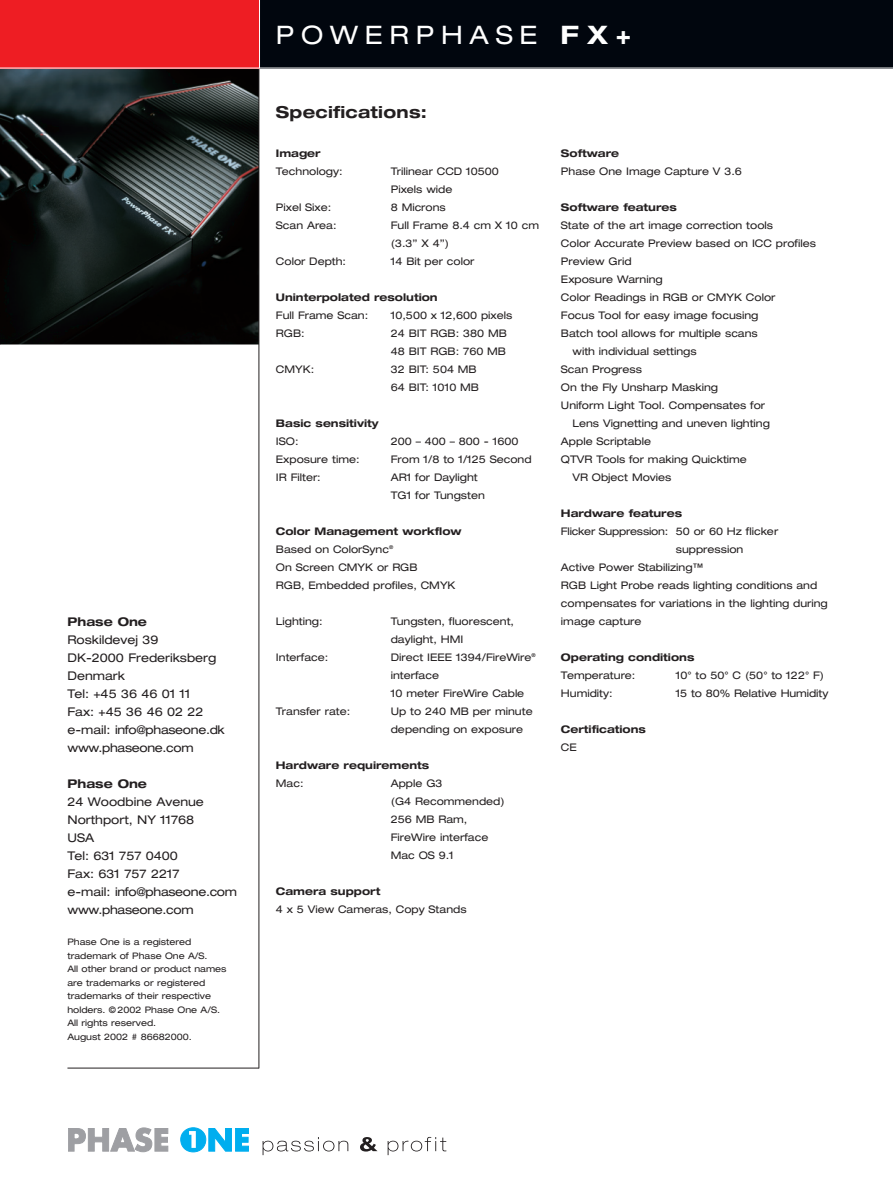
<style>
.page{position:relative;width:893px;height:1190px;background:#fff}
.page>*{position:absolute;margin:0;border:0;box-sizing:border-box;transform-origin:0 0}
.t1{font:expanded 25.5px "Helvetica Neue";letter-spacing:.265em;color:#fff}
.t2{font:700 expanded 16.5px "Helvetica Neue";letter-spacing:.015em;color:#231f20}
.t3{font:expanded 12px/18px "Helvetica Neue";color:#231f20}
.t4{font:700 expanded 12px "Helvetica Neue";color:#231f20}
.t5{font:expanded 10.5px/18px "Helvetica Neue";color:#231f20}
.t6{font:700 expanded 10.5px "Helvetica Neue";color:#231f20}
.t7{font:expanded 10.5px "Helvetica Neue";letter-spacing:-.02em;color:#231f20}
.t8{font:expanded 9px/13.5px "Helvetica Neue";color:#231f20}
.s1{font-weight:700}
</style>
<div class="page">
<div style="left:259px;top:0;width:633px;height:68px;background:#01060e"></div>
<img style="left:0;top:69px;width:258px;height:275px">
<hr style="left:67px;top:1067px;width:192px;height:1px;background:#231f20">
<svg style="left:68px;top:1127px;width:100px;height:25px"></svg>
<svg style="left:181px;top:1127px;width:68px;height:24px"></svg>
<div style="left:180px;top:1127px;width:26px;height:25px;border:1px solid #00aeef;border-radius:50%"></div>
<svg style="left:262px;top:1137px;width:86px;height:18px"></svg>
<svg style="left:360px;top:1137px;width:17px;height:14px"></svg>
<svg style="left:387px;top:1136px;width:59px;height:19px"></svg>
<hr style="left:258px;top:0;width:1px;height:1068px;background:#231f20">
<div style="left:0;top:0;width:259px;height:68px;background:#ee1d23"></div>
<hr style="left:259px;top:0;width:1px;height:68px;background:#fff">
<hr style="left:0;top:68px;width:892px;height:1px;background:#fff">
<p class="t4" style="left:67px;top:617px;width:81px">Phase One</p>
<p class="t3" style="left:67px;top:631px;width:159px">Roskildevej 39<br>DK-2000 Frederiksberg<br>Denmark<br>Tel: +45 36 46 01 11<br>Fax: +45 36 46 02 22 e-mail: info@phaseone.dk www.phaseone.com</p>
<p class="t4" style="left:67px;top:779px;width:81px">Phase One</p>
<p class="t3" style="left:67px;top:793px;width:171px">24 Woodbine Avenue<br>Northport, NY 11768<br>USA<br>Tel: 631 757 0400<br>Fax: 631 757 2217<br>e-mail: info@phaseone.com www.phaseone.com</p>
<p class="t8" style="left:67px;top:936px;width:160px">Phase One is a registered trademark of Phase One A/S.<br>All other brand or product names are trademarks or registered trademarks of their respective holders. ©2002 Phase One A/S.<br>All rights reserved.<br>August 2002 # 86682000.</p>
<h1 class="t1" style="left:276px;top:26px;width:357px">POWERPHASE <span class="s1">FX+</span></h1>
<h2 class="t2" style="left:276px;top:106px;width:153px">Specifications:</h2>
<p class="t6" style="left:276px;top:149px;width:46px">Imager</p>
<p class="t5" style="left:276px;top:163px;width:68px">Technology:</p>
<p class="t5" style="left:391px;top:163px;width:110px">Trilinear CCD 10500<br>Pixels wide</p>
<p class="t5" style="left:276px;top:199px;width:57px">Pixel Sixe:</p>
<p class="t5" style="left:391px;top:199px;width:57px">8 Microns</p>
<p class="t5" style="left:276px;top:217px;width:62px">Scan Area:</p>
<p class="t5" style="left:391px;top:217px;width:150px">Full Frame 8.4 cm X 10 cm (3.3” X 4”)</p>
<p class="t5" style="left:276px;top:253px;width:72px">Color Depth:</p>
<p class="t5" style="left:391px;top:253px;width:85px">14 Bit per color</p>
<p class="t6" style="left:276px;top:293px;width:163px">Uninterpolated resolution</p>
<p class="t5" style="left:276px;top:307px;width:94px">Full Frame Scan:</p>
<p class="t5" style="left:391px;top:307px;width:123px">10,500 x 12,600 pixels</p>
<p class="t5" style="left:276px;top:325px;width:30px">RGB:</p>
<p class="t5" style="left:391px;top:325px;width:118px">24 BIT RGB: 380 MB<br>48 BIT RGB: 760 MB</p>
<p class="t5" style="left:276px;top:361px;width:40px">CMYK:</p>
<p class="t5" style="left:391px;top:361px;width:90px">32 BIT: 504 MB<br>64 BIT: 1010 MB</p>
<p class="t6" style="left:276px;top:419px;width:104px">Basic sensitivity</p>
<p class="t5" style="left:276px;top:433px;width:24px">ISO:</p>
<p class="t5" style="left:391px;top:433px;width:129px">200 – 400 – 800 - 1600</p>
<p class="t5" style="left:276px;top:451px;width:85px">Exposure time:</p>
<p class="t5" style="left:391px;top:451px;width:142px">From 1/8 to 1/125 Second</p>
<p class="t5" style="left:276px;top:469px;width:46px">IR Filter:</p>
<p class="t5" style="left:391px;top:469px;width:96px">AR1 for Daylight<br>TG1 for Tungsten</p>
<p class="t5" style="left:276px;top:523px;width:187px"><span class="s1">Color Management workflow<br></span>Based on ColorSync<sup>®<br></sup>On Screen CMYK or RGB<br>RGB, Embedded profiles, CMYK</p>
<p class="t5" style="left:276px;top:613px;width:48px">Lighting:</p>
<p class="t5" style="left:391px;top:613px;width:125px">Tungsten, fluorescent, daylight, HMI</p>
<p class="t5" style="left:276px;top:649px;width:54px">Interface:</p>
<p class="t5" style="left:391px;top:649px;width:146px">Direct IEEE 1394/FireWire<sup>® </sup>interface<br>10 meter FireWire Cable</p>
<p class="t5" style="left:276px;top:703px;width:76px">Transfer rate:</p>
<p class="t5" style="left:391px;top:703px;width:143px">Up to 240 MB per minute depending on exposure</p>
<p class="t6" style="left:276px;top:761px;width:155px">Hardware requirements</p>
<p class="t5" style="left:276px;top:775px;width:29px">Mac:</p>
<p class="t5" style="left:391px;top:775px;width:115px">Apple G3<br>(G4 Recommended)<br>256 MB Ram,<br>FireWire interface<br>Mac OS 9.1</p>
<p class="t6" style="left:276px;top:887px;width:106px">Camera support</p>
<p class="t5" style="left:276px;top:901px;width:192px">4 x 5 View Cameras, Copy Stands</p>
<p class="t6" style="left:561px;top:149px;width:60px">Software</p>
<p class="t5" style="left:561px;top:163px;width:182px">Phase One Image Capture V 3.6</p>
<p class="t6" style="left:561px;top:203px;width:117px">Software features</p>
<p class="t5" style="left:561px;top:217px;width:214px">State of the art image correction tools</p>
<p class="t5" style="left:561px;top:235px;width:256px">Color Accurate Preview based on ICC profiles</p>
<p class="t5" style="left:561px;top:253px;width:72px">Preview Grid</p>
<p class="t5" style="left:561px;top:271px;width:103px">Exposure Warning</p>
<p class="t5" style="left:561px;top:289px;width:216px">Color Readings in RGB or CMYK Color</p>
<p class="t5" style="left:561px;top:307px;width:199px">Focus Tool for easy image focusing</p>
<p class="t5" style="left:561px;top:325px;width:198px">Batch tool allows for multiple scans</p>
<p class="t5" style="left:572px;top:343px;width:125px">with individual settings</p>
<p class="t5" style="left:561px;top:361px;width:83px">Scan Progress</p>
<p class="t5" style="left:561px;top:379px;width:158px">On the Fly Unsharp Masking</p>
<p class="t5" style="left:561px;top:397px;width:206px">Uniform Light Tool. Compensates for</p>
<p class="t5" style="left:572px;top:415px;width:199px">Lens Vignetting and uneven lighting</p>
<p class="t5" style="left:561px;top:433px;width:92px">Apple Scriptable</p>
<p class="t5" style="left:561px;top:451px;width:187px">QTVR Tools for making Quicktime</p>
<p class="t5" style="left:572px;top:469px;width:100px">VR Object Movies</p>
<p class="t6" style="left:561px;top:509px;width:123px">Hardware features</p>
<p class="t7" style="left:561px;top:527px;width:219px">Flicker Suppression: 50 or 60 Hz flicker</p>
<p class="t5" style="left:675px;top:541px;width:69px">suppression</p>
<p class="t5" style="left:561px;top:559px;width:144px">Active Power Stabilizing™</p>
<p class="t5" style="left:561px;top:577px;width:258px">RGB Light Probe reads lighting conditions and</p>
<p class="t5" style="left:561px;top:595px;width:268px">compensates for variations in the lighting during</p>
<p class="t5" style="left:561px;top:613px;width:82px">image capture</p>
<p class="t6" style="left:561px;top:653px;width:135px">Operating conditions</p>
<p class="t5" style="left:561px;top:667px;width:76px">Temperature:</p>
<p class="t5" style="left:675px;top:667px;width:150px">10° to 50° C (50° to 122° F)</p>
<p class="t5" style="left:561px;top:685px;width:53px">Humidity:</p>
<p class="t5" style="left:675px;top:685px;width:154px">15 to 80% Relative Humidity</p>
<p class="t6" style="left:561px;top:725px;width:86px">Certifications</p>
<p class="t5" style="left:561px;top:739px;width:17px">CE</p>
</div>
